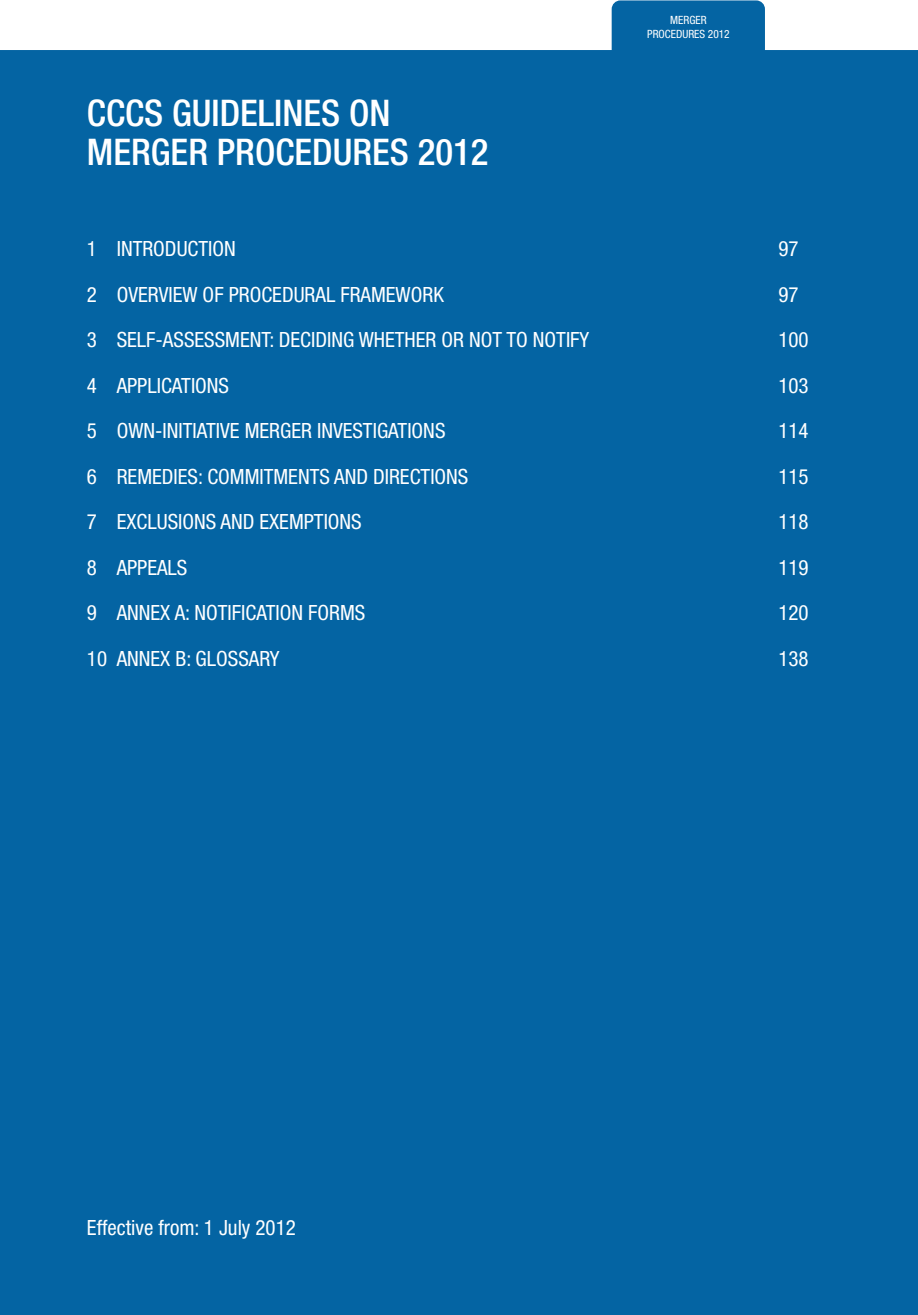
<style>
.page{position:relative;width:918px;height:1315px;background:#fff}
.page>*{position:absolute;margin:0;border:0;box-sizing:border-box;transform-origin:0 0}
.t1{font:500 condensed 36.75px/38.5px "Helvetica Neue LT Std";color:#fff}
.t2{font:condensed 21px "Helvetica Neue LT Std";color:#fff}
.t3{font:condensed 11.38px/14px "Helvetica Neue LT Std";color:#fff;text-align:center}
</style>
<div class="page">
<div style="left:0;top:0;width:918px;height:1314px;background:#0464a3"></div>
<h1 class="t1" style="left:87px;top:99px;width:403px">CCCS GUIDELINES ON<br>MERGER PROCEDURES 2012</h1>
<p class="t3" style="left:647px;top:14px;width:84px">MERGER<br>PROCEDURES 2012</p>
<p class="t2" style="left:87px;top:241px;width:150px">1 INTRODUCTION</p>
<p class="t2" style="left:778px;top:241px;width:22px">97</p>
<p class="t2" style="left:87px;top:286px;width:358px">2 OVERVIEW OF PROCEDURAL FRAMEWORK</p>
<p class="t2" style="left:778px;top:286px;width:22px">97</p>
<p class="t2" style="left:87px;top:332px;width:504px">3 SELF-ASSESSMENT: DECIDING WHETHER OR NOT TO NOTIFY</p>
<p class="t2" style="left:778px;top:332px;width:32px">100</p>
<p class="t2" style="left:87px;top:377px;width:144px">4 APPLICATIONS</p>
<p class="t2" style="left:778px;top:377px;width:32px">103</p>
<p class="t2" style="left:87px;top:423px;width:360px">5 OWN-INITIATIVE MERGER INVESTIGATIONS</p>
<p class="t2" style="left:778px;top:423px;width:32px">114</p>
<p class="t2" style="left:87px;top:468px;width:383px">6 REMEDIES: COMMITMENTS AND DIRECTIONS</p>
<p class="t2" style="left:778px;top:468px;width:32px">115</p>
<p class="t2" style="left:87px;top:514px;width:276px">7 EXCLUSIONS AND EXEMPTIONS</p>
<p class="t2" style="left:778px;top:514px;width:32px">118</p>
<p class="t2" style="left:87px;top:559px;width:102px">8 APPEALS</p>
<p class="t2" style="left:778px;top:559px;width:32px">119</p>
<p class="t2" style="left:87px;top:605px;width:280px">9 ANNEX A: NOTIFICATION FORMS</p>
<p class="t2" style="left:778px;top:605px;width:32px">120</p>
<p class="t2" style="left:87px;top:650px;width:194px">10 ANNEX B: GLOSSARY</p>
<p class="t2" style="left:778px;top:650px;width:32px">138</p>
<p class="t2" style="left:87px;top:1219px;width:210px">Effective from: 1 July 2012</p>
</div>
